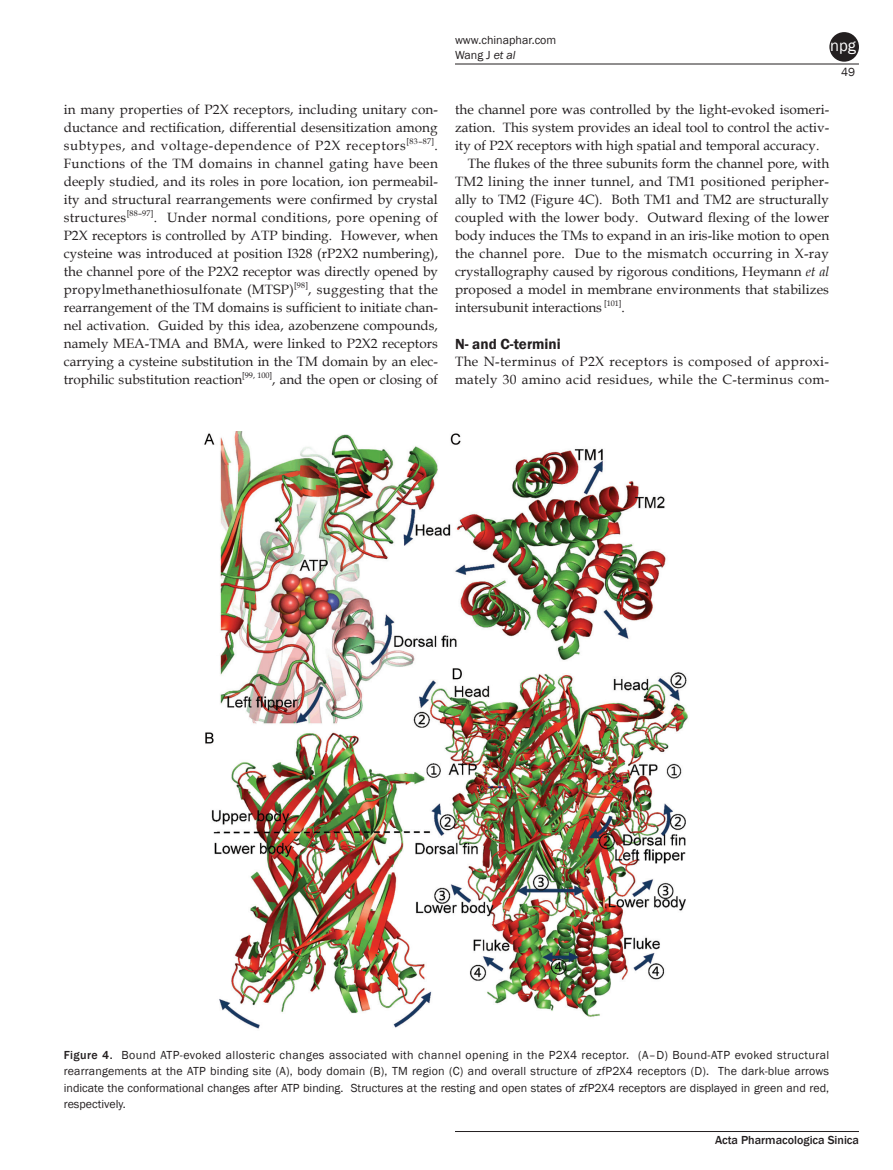
<style>
.page{position:relative;width:893px;height:1170px;background:#fff}
.page>*{position:absolute;margin:0;border:0;box-sizing:border-box;transform-origin:0 0}
.t1{font:16.5px "Franklin Gothic";color:#fff}
.t2{font:600 15px "Franklin Gothic";color:#231f20}
.t3{font:13.5px/18px "Book Antiqua";color:#231f20;text-align:justify}
.t4{font:13.5px/18px "Book Antiqua";letter-spacing:.025em;color:#231f20}
.t5{font:13.5px "Book Antiqua";letter-spacing:.02em;color:#231f20}
.t6{font:12px/16.5px "Franklin Gothic";color:#231f20}
.t7{font:500 12px "Franklin Gothic";color:#231f20}
.s1{font-style:italic}
.s2{font-weight:500}
</style>
<div class="page">
<hr style="left:455px;top:64px;width:404px;height:1px;background:#231f20">
<hr style="left:455px;top:1131px;width:404px;height:1px;background:#231f20">
<div style="left:829px;top:32px;width:30px;height:30px;background:#231f20;border-radius:50%"></div>
<img style="left:204px;top:431px;width:484px;height:598px">
<p class="t3" style="left:64px;top:100px;width:376px">in many properties of P2X receptors, including unitary con&shy;ductance and rectification, differential desensitization among subtypes, and voltage-dependence of P2X receptors<sup>[83–87]</sup>.<br>Functions of the TM domains in channel gating have been deeply studied, and its roles in pore location, ion permeabil&shy;ity and structural rearrangements were confirmed by crystal structures<sup>[88–97]</sup>. Under normal conditions, pore opening of P2X receptors is controlled by ATP binding. However, when cysteine was introduced at position I328 (rP2X2 numbering), the channel pore of the P2X2 receptor was directly opened by propylmethanethiosulfonate (MTSP)<sup>[98]</sup>, suggesting that the rearrangement of the TM domains is sufficient to initiate chan&shy;nel activation. Guided by this idea, azobenzene compounds, namely MEA-TMA and BMA, were linked to P2X2 receptors carrying a cysteine substitution in the TM domain by an elec&shy;trophilic substitution reaction<sup>[99,</sup> <sup>100]</sup>, and the open or closing of</p>
<p class="t6" style="left:455px;top:32px;width:103px;line-height:15px">www.chinaphar.com<br>Wang J <span class="s1">et al</span></p>
<p class="t1" style="left:830px;top:35px;width:27px">npg</p>
<p class="t6" style="left:841px;top:64px;width:16px">49</p>
<p class="t3" style="left:455px;top:100px;width:376px">the channel pore was controlled by the light-evoked isomeri-</p>
<p class="t3" style="left:455px;top:118px;width:376px">zation. This system provides an ideal tool to control the activ-</p>
<p class="t3" style="left:455px;top:136px;width:366px">ity of P2X receptors with high spatial and temporal accuracy.</p>
<p class="t3" style="left:468px;top:154px;width:363px">The flukes of the three subunits form the channel pore, with</p>
<p class="t3" style="left:455px;top:172px;width:375px">TM2 lining the inner tunnel, and TM1 positioned peripher-</p>
<p class="t3" style="left:455px;top:190px;width:375px">ally to TM2 (Figure 4C). Both TM1 and TM2 are structurally</p>
<p class="t3" style="left:455px;top:208px;width:376px">coupled with the lower body. Outward flexing of the lower</p>
<p class="t3" style="left:455px;top:226px;width:376px">body induces the TMs to expand in an iris-like motion to open</p>
<p class="t5" style="left:455px;top:243px;width:376px">the channel pore. Due to the mismatch occurring in X-ray</p>
<p class="t3" style="left:455px;top:262px;width:376px">crystallography caused by rigorous conditions, Heymann <span class="s1">et al</span></p>
<p class="t3" style="left:455px;top:280px;width:375px">proposed a model in membrane environments that stabilizes</p>
<p class="t3" style="left:455px;top:298px;width:171px">intersubunit interactions <sup>[101]</sup>.</p>
<p class="t2" style="left:455px;top:334px;width:107px">N- and C-termini</p>
<p class="t4" style="left:455px;top:352px;width:376px">The N-terminus of P2X receptors is composed of approxi&shy;mately 30 amino acid residues, while the C-terminus com-</p>
<p class="t6" style="left:64px;top:1046px;width:767px;text-align:justify"><span class="s2">Figure 4.</span> Bound ATP-evoked allosteric changes associated with channel opening in the P2X4 receptor. (A–D) Bound-ATP evoked structural rearrangements at the ATP binding site (A), body domain (B), TM region (C) and overall structure of zfP2X4 receptors (D). The dark-blue arrows indicate the conformational changes after ATP binding. Structures at the resting and open states of zfP2X4 receptors are displayed in green and red, respectively.</p>
<p class="t7" style="left:715px;top:1132px;width:145px">Acta Pharmacologica Sinica</p>
</div>
